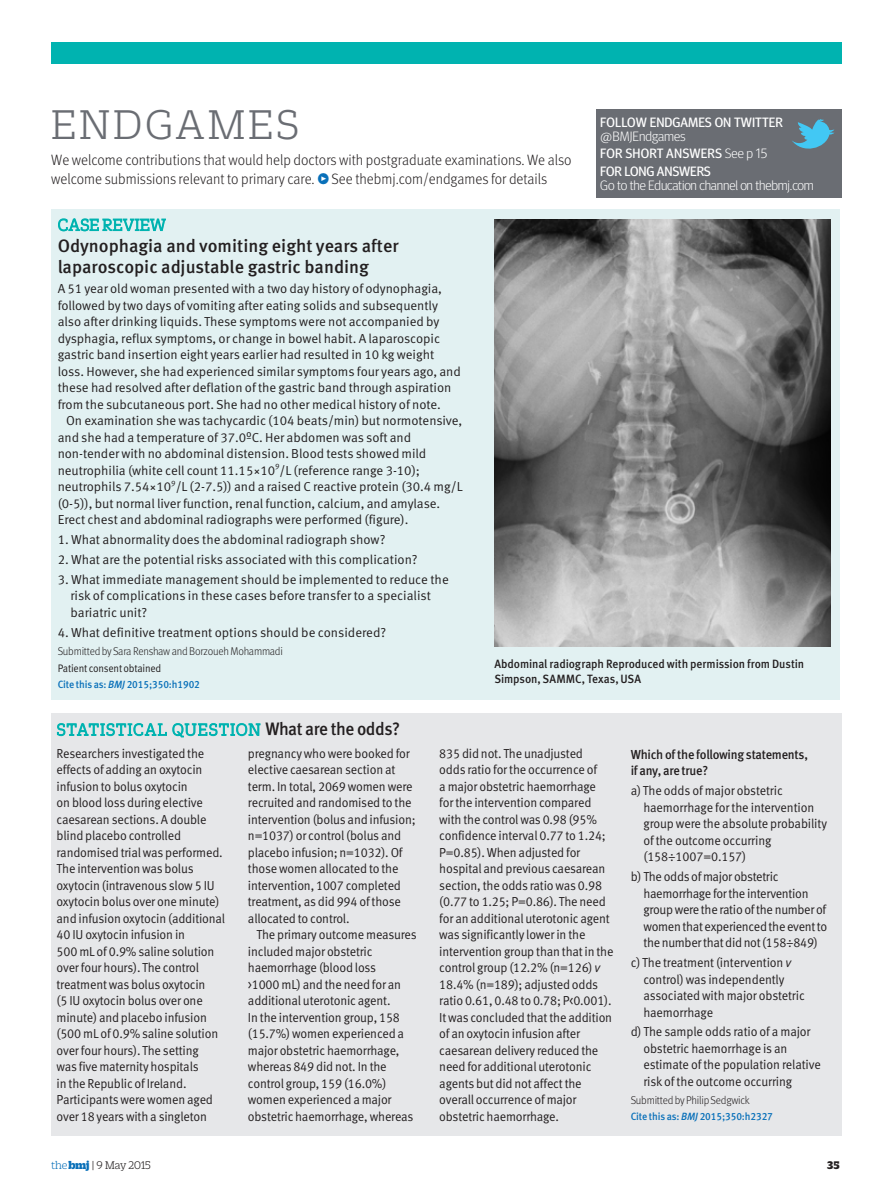
<style>
.page{position:relative;width:893px;height:1191px;background:#fff}
.page>*{position:absolute;margin:0;border:0;box-sizing:border-box;transform-origin:0 0}
.t1{font:300 45px "Duplicate Slab";letter-spacing:.06em;color:#6a6d73}
.endgame_section_slug{font:500 18px/21px "Meta Pro";color:#231f20}
.endgame_section_slug-2{font:300 18px "Duplicate Slab";letter-spacing:.045em;color:#00b3b0}
.t2{font:300 15px/19.5px "Meta Pro";color:#231f20;scale:.95 1}
.t3{font:13.5px/13.5px "Meta Headline OT";letter-spacing:.01em;color:#fff}
.t4{font:300 13.5px/13.5px "Meta Headline OT";letter-spacing:-.01em;color:#fff}
.endgame_sans_text_in{font:13.05px/16.5px "Meta Pro Normal";letter-spacing:-.015em;color:#231f20;scale:.95 1}
.endgame_sans_text{font:13.05px/16.5px "Meta Pro Normal";letter-spacing:-.015em;color:#231f20;scale:.95 1}
.endgame_sans_text-2{font:13.05px/16.5px "Meta Pro Normal";letter-spacing:-.015em;color:#231f20}
.END_List_1{font:13.05px/16.5px "Meta Pro Normal";letter-spacing:-.01em;color:#231f20;scale:.95 1}
.endgame_sans_text_in-2{font:13.05px/16.5px "Meta Pro Normal";letter-spacing:-.015em;color:#231f20}
.END_List_1-2{font:13.05px/16.5px "Meta Pro Normal";letter-spacing:-.01em;color:#231f20}
.endgame_sans_text_bo{font:500 13.05px/16.5px "Meta Pro";letter-spacing:-.02em;color:#231f20;scale:.95 1}
.caption_figure{font:500 12px/15px "Meta Pro";letter-spacing:-.005em;color:#231f20;scale:.95 1}
.t5{font:300 12px "Duplicate Slab";color:#231f20}
.t6{font:900 12px "Duplicate Slab";color:#231f20}
.endgame_author{font:300 11.25px "Meta Pro";letter-spacing:-.02em;color:#231f20;scale:.95 1}
.acknol_sup_cor_to__r{font:10.8px "Meta Pro Normal";letter-spacing:-.02em;color:#231f20;scale:.93 1}
.citation{font:500 10.5px "Meta Pro";letter-spacing:-.01em;color:#0970b9;scale:.95 1}
.endgame_sans_text_in-3{font:7.8px "Meta Pro Normal";color:#231f20}
.s1{font-weight:300}
.s2{font-weight:400}
.s3{color:#0970b9}
.s4{font-family:"Duplicate Slab";font-weight:300;color:#00b3b0}
.s5{font-style:italic}
.s6{font-family:"Meta Pro";font-weight:500;color:#231f20}
.s7{font-weight:900;color:#0970b9}
</style>
<div class="page">
<div style="left:596px;top:110px;width:246px;height:88px;background:#6a6d73"></div>
<svg style="left:792px;top:119px;width:42px;height:30px"></svg>
<div style="left:51px;top:43px;width:791px;height:21px;background:#00b3b0"></div>
<div style="left:51px;top:713px;width:791px;height:422px;background:#e6e7e9"></div>
<div style="left:51px;top:209px;width:789px;height:490px;background:#e2f1f2"></div>
<svg style="left:58px;top:218px;width:108px;height:14px"></svg>
<img style="left:494px;top:219px;width:336px;height:427px">
<svg style="left:57px;top:723px;width:204px;height:14px"></svg>
<p class="t1" style="left:51px;top:97px;width:250px">ENDGAMES</p>
<p class="t3" style="left:600px;top:115px;width:184px">FOLLOW ENDGAMES ON TWITTER <span class="s1">@BMJEndgames</span></p>
<p class="t3" style="left:600px;top:147px;width:168px">FOR SHORT ANSWERS <span class="s1">See p 15</span></p>
<p class="t4" style="left:600px;top:164px;width:215px"><span class="s2">FOR LONG ANSWERS<br></span>Go to the Education channel on thebmj.com</p>
<p class="t2" style="left:51px;top:149px;width:549px">We welcome contributions that would help doctors with postgraduate examinations. We also welcome submissions relevant to primary care. <span class="s3">•</span> See thebmj.com/endgames for details</p>
<p class="endgame_section_slug" style="left:58px;top:213px;width:343px"><span class="s4">CASE REVIEW<br></span>Odynophagia and vomiting eight years after laparoscopic adjustable gastric banding</p>
<p class="endgame_sans_text-2" style="left:58px;top:280px;width:405px">A 51 year old woman presented with a two day history of odynophagia, followed by two days of vomiting after eating solids and subsequently also after drinking liquids. These symptoms were not accompanied by dysphagia, reflux symptoms, or change in bowel habit. A laparoscopic gastric band insertion eight years earlier had resulted in 10 kg weight loss. However, she had experienced similar symptoms four years ago, and these had resolved after deflation of the gastric band through aspiration from the subcutaneous port. She had no other medical history of note.</p>
<p class="endgame_sans_text_in-2" style="left:58px;top:412px;width:406px;text-indent:9px">On examination she was tachycardic (104 beats/min) but normotensive, and she had a temperature of 37.0ºC. Her abdomen was soft and non-tender with no abdominal distension. Blood tests showed mild neutrophilia (white cell count 11.15×10 /L (reference range 3-10);</p>
<p class="endgame_sans_text_in-3" style="left:275px;top:460px;width:6px">9</p>
<p class="endgame_sans_text_in-2" style="left:58px;top:478px;width:407px">neutrophils 7.54×10 /L (2-7.5)) and a raised C reactive protein (30.4 mg/L</p>
<p class="endgame_sans_text_in-3" style="left:171px;top:477px;width:6px">9</p>
<p class="endgame_sans_text_in-2" style="left:58px;top:494px;width:384px">(0-5)), but normal liver function, renal function, calcium, and amylase.<br>Erect chest and abdominal radiographs were performed (figure).</p>
<p class="END_List_1-2" style="left:58px;top:530px;width:329px">1. What abnormality does the abdominal radiograph show?</p>
<p class="END_List_1-2" style="left:58px;top:550px;width:361px">2. What are the potential risks associated with this complication?</p>
<p class="END_List_1-2" style="left:70px;top:570px;width:380px;text-indent:-13px">3. What immediate management should be implemented to reduce the risk of complications in these cases before transfer to a specialist bariatric unit?</p>
<p class="END_List_1-2" style="left:58px;top:623px;width:330px">4. What definitive treatment options should be considered?</p>
<p class="endgame_author" style="left:58px;top:642px;width:239px">Submitted by Sara Renshaw and Borzoueh Mohammadi</p>
<p class="acknol_sup_cor_to__r" style="left:58px;top:660px;width:113px">Patient consent obtained</p>
<p class="citation" style="left:58px;top:676px;width:151px">Cite this as: <span class="s5">BMJ</span> 2015;350:h1902</p>
<p class="caption_figure" style="left:494px;top:656px;width:328px">Abdominal radiograph Reproduced with permission from Dustin<br>Simpson, SAMMC, Texas, USA</p>
<p class="endgame_section_slug-2" style="left:57px;top:718px;width:345px">STATISTICAL QUESTION <span class="s6">What are the odds?</span></p>
<p class="endgame_sans_text" style="left:57px;top:744px;width:179px">Researchers investigated the effects of adding an oxytocin infusion to bolus oxytocin<br>on blood loss during elective caesarean sections. A double blind placebo controlled randomised trial was performed.<br>The intervention was bolus oxytocin (intravenous slow 5 IU oxytocin bolus over one minute) and infusion oxytocin (additional<br>40 IU oxytocin infusion in<br>500 mL of 0.9% saline solution over four hours). The control treatment was bolus oxytocin<br>(5 IU oxytocin bolus over one minute) and placebo infusion (500 mL of 0.9% saline solution over four hours). The setting<br>was five maternity hospitals<br>in the Republic of Ireland.<br>Participants were women aged over 18 years with a singleton</p>
<p class="endgame_sans_text" style="left:248px;top:744px;width:178px">pregnancy who were booked for elective caesarean section at term. In total, 2069 women were recruited and randomised to the intervention (bolus and infusion; n=1037) or control (bolus and placebo infusion; n=1032). Of those women allocated to the intervention, 1007 completed treatment, as did 994 of those allocated to control.</p>
<p class="endgame_sans_text_in" style="left:248px;top:925px;width:179px;text-indent:9px">The primary outcome measures included major obstetric haemorrhage (blood loss<br>&gt;1000 mL) and the need for an additional uterotonic agent.<br>In the intervention group, 158 (15.7%) women experienced a major obstetric haemorrhage, whereas 849 did not. In the control group, 159 (16.0%) women experienced a major obstetric haemorrhage, whereas</p>
<p class="endgame_sans_text_in" style="left:439px;top:744px;width:185px">835 did not. The unadjusted<br>odds ratio for the occurrence of<br>a major obstetric haemorrhage<br>for the intervention compared with the control was 0.98 (95% confidence interval 0.77 to 1.24;<br>P=0.85). When adjusted for hospital and previous caesarean section, the odds ratio was 0.98 (0.77 to 1.25; P=0.86). The need for an additional uterotonic agent was significantly lower in the intervention group than that in the control group (12.2% (n=126) <span class="s5">v<br></span>18.4% (n=189); adjusted odds ratio 0.61, 0.48 to 0.78; P&lt;0.001).<br>It was concluded that the addition of an oxytocin infusion after caesarean delivery reduced the need for additional uterotonic agents but did not affect the overall occurrence of major obstetric haemorrhage.</p>
<p class="endgame_sans_text_bo" style="left:631px;top:745px;width:188px">Which of the following statements, if any, are true?</p>
<p class="END_List_1" style="left:643px;top:781px;width:195px;text-indent:-13px">a) The odds of major obstetric haemorrhage for the intervention group were the absolute probability of the outcome occurring (158÷1007=0.157)</p>
<p class="END_List_1" style="left:643px;top:867px;width:195px;text-indent:-13px">b) The odds of major obstetric haemorrhage for the intervention group were the ratio of the number of women that experienced the event to the number that did not (158÷849)</p>
<p class="END_List_1" style="left:643px;top:953px;width:171px;text-indent:-13px">c) The treatment (intervention <span class="s5">v </span>control) was independently associated with major obstetric haemorrhage</p>
<p class="END_List_1" style="left:643px;top:1022px;width:188px;text-indent:-13px">d) The sample odds ratio of a major obstetric haemorrhage is an estimate of the population relative risk of the outcome occurring</p>
<p class="endgame_author" style="left:631px;top:1091px;width:127px">Submitted by Philip Sedgwick</p>
<p class="citation" style="left:631px;top:1108px;width:151px">Cite this as: <span class="s5">BMJ</span> 2015;350:h2327</p>
<p class="t5" style="left:51px;top:1158px;width:101px"><span class="s3">the</span> <span class="s7">bmj</span> | 9 May 2015</p>
<p class="t6" style="left:827px;top:1157px;width:14px">35</p>
</div>
